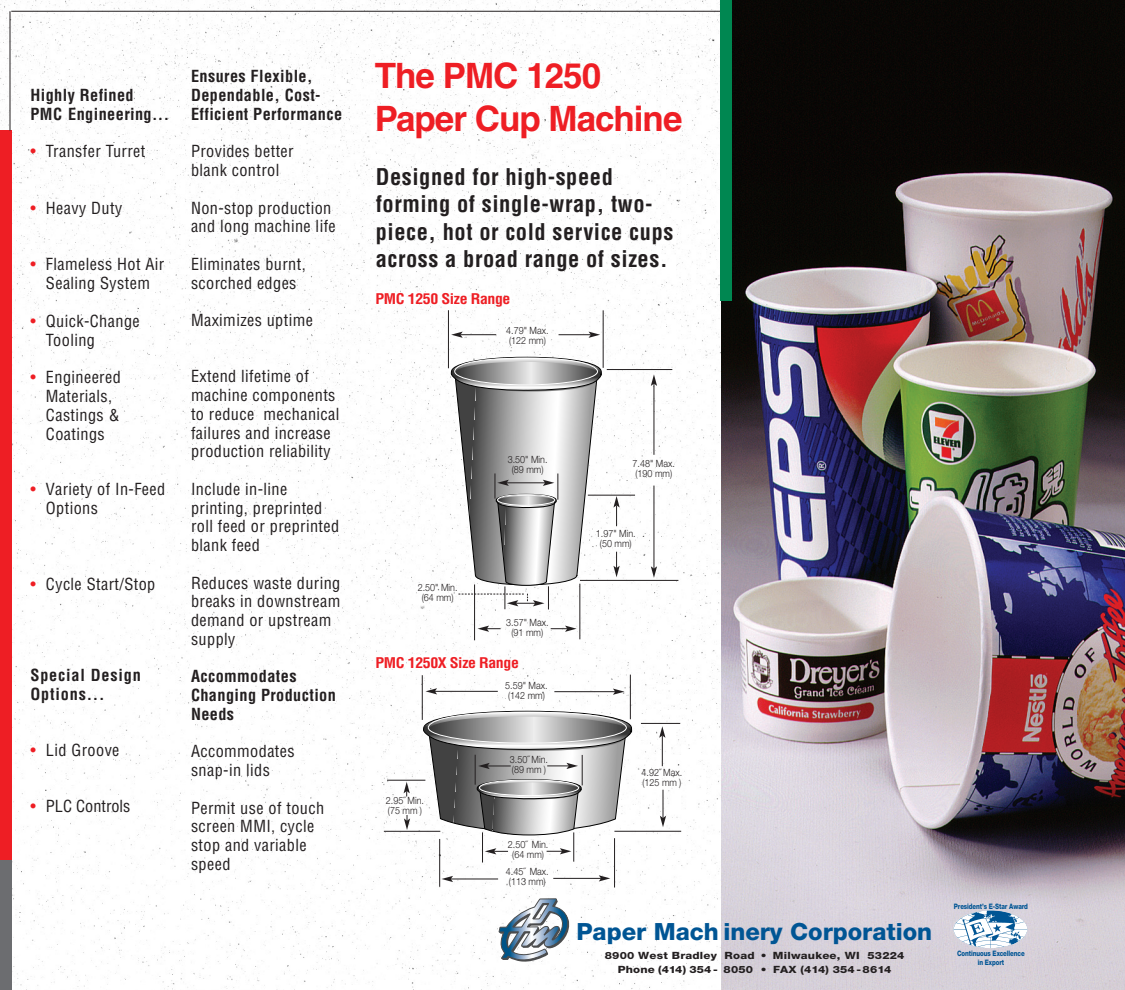
<style>
.page{position:relative;width:1125px;height:990px;background:#fff}
.page>*{position:absolute;margin:0;border:0;box-sizing:border-box;transform-origin:0 0}
.t1{font:700 35px/42.5px "Helvetica";letter-spacing:-.03em;color:#ee1e24}
.t2{font:800 23.75px "Helvetica Neue";color:#005594}
.t3{font:700 condensed 22.5px/27.5px "Helvetica";letter-spacing:.025em;color:#231f20}
.t4{font:condensed 16.25px/18.8px "Helvetica";letter-spacing:.025em;color:#231f20}
.t5{font:700 condensed 16.25px/18.8px "Helvetica";letter-spacing:.025em;color:#231f20}
.t6{font:700 condensed 16.25px/18.8px "Helvetica";letter-spacing:.05em;color:#231f20}
.t7{font:condensed 16.25px "Helvetica";color:#231f20}
.t8{font:700 condensed 14.38px "Helvetica";letter-spacing:-.025em;color:#ee1e24;scale:1.1 1}
.t9{font:300 10px/10px "Helvetica Neue";color:#231f20;scale:.9 1}
.t10{font:800 10px/13.8px "Helvetica Neue";letter-spacing:.015em;color:#231f20;text-align:center;scale:1.15 1}
.t11{font:800 7.5px/8.8px "Helvetica Neue";letter-spacing:-.015em;color:#005594;text-align:center;scale:.8 1}
.s1{color:#ee1e24}
</style>
<div class="page">
<img style="left:0;top:0;width:1125px;height:990px">
<div style="left:721px;top:0;width:11px;height:301px;background:#008751"></div>
<div style="left:0;top:130px;width:11px;height:731px;background:#ee1e24"></div>
<div style="left:0;top:860px;width:11px;height:130px;background:#6c6d70"></div>
<hr style="left:10px;top:11px;width:1px;height:120px;background:#231f20">
<hr style="left:11px;top:11px;width:709px;height:1px;background:#231f20">
<hr style="left:580px;top:580px;width:98px;height:1px;background:#231f20">
<hr style="left:448px;top:310px;width:1px;height:58px;background:#231f20">
<hr style="left:603px;top:310px;width:1px;height:58px;background:#231f20">
<hr style="left:559px;top:334px;width:32px;height:1px;background:#231f20">
<svg style="left:589px;top:332px;width:11px;height:6px"></svg>
<hr style="left:607px;top:369px;width:65px;height:1px;background:#231f20">
<hr style="left:654px;top:384px;width:1px;height:71px;background:#231f20">
<svg style="left:651px;top:374px;width:6px;height:12px"></svg>
<hr style="left:654px;top:486px;width:1px;height:82px;background:#231f20">
<svg style="left:651px;top:566px;width:6px;height:12px"></svg>
<svg style="left:613px;top:496px;width:7px;height:30px"></svg>
<svg style="left:613px;top:552px;width:7px;height:25px"></svg>
<hr style="left:588px;top:495px;width:47px;height:1px;background:#231f20">
<hr style="left:474px;top:584px;width:1px;height:56px;background:#231f20">
<hr style="left:580px;top:584px;width:1px;height:55px;background:#231f20">
<svg style="left:551px;top:626px;width:26px;height:6px"></svg>
<svg style="left:451px;top:357px;width:151px;height:252px"></svg>
<hr style="left:461px;top:334px;width:35px;height:1px;background:#231f20">
<svg style="left:451px;top:332px;width:12px;height:6px"></svg>
<svg style="left:478px;top:626px;width:23px;height:6px"></svg>
<hr style="left:614px;top:831px;width:67px;height:1px;background:#231f20">
<hr style="left:662px;top:736px;width:1px;height:30px;background:#231f20">
<svg style="left:659px;top:726px;width:6px;height:12px"></svg>
<svg style="left:660px;top:790px;width:6px;height:37px"></svg>
<hr style="left:641px;top:723px;width:39px;height:1px;background:#231f20">
<hr style="left:439px;top:839px;width:1px;height:48px;background:#231f20">
<hr style="left:614px;top:838px;width:1px;height:50px;background:#231f20">
<hr style="left:553px;top:878px;width:48px;height:1px;background:#231f20">
<svg style="left:599px;top:875px;width:11px;height:7px"></svg>
<hr style="left:451px;top:879px;width:47px;height:1px;background:#231f20">
<svg style="left:442px;top:876px;width:11px;height:6px"></svg>
<hr style="left:422px;top:675px;width:1px;height:45px;background:#231f20">
<hr style="left:630px;top:675px;width:1px;height:44px;background:#231f20">
<hr style="left:554px;top:691px;width:61px;height:1px;background:#231f20">
<svg style="left:613px;top:689px;width:11px;height:6px"></svg>
<svg style="left:404px;top:782px;width:6px;height:14px"></svg>
<svg style="left:404px;top:815px;width:6px;height:15px"></svg>
<hr style="left:387px;top:780px;width:38px;height:1px;background:#231f20">
<hr style="left:482px;top:832px;width:1px;height:31px;background:#231f20">
<hr style="left:573px;top:832px;width:1px;height:30px;background:#231f20">
<svg style="left:547px;top:848px;width:24px;height:6px"></svg>
<svg style="left:485px;top:848px;width:23px;height:6px"></svg>
<hr style="left:435px;top:691px;width:63px;height:1px;background:#231f20">
<svg style="left:426px;top:688px;width:11px;height:6px"></svg>
<hr style="left:384px;top:831px;width:56px;height:1px;background:#231f20">
<svg style="left:423px;top:711px;width:209px;height:129px"></svg>
<svg style="left:499px;top:899px;width:71px;height:63px"></svg>
<img style="left:953px;top:910px;width:74px;height:38px;border-radius:50%">
<p class="t5" style="left:31px;top:87px;width:140px">Highly Refined<br>PMC Engineering...</p>
<p class="t4" style="left:31px;top:143px;width:116px"><span class="s1">•</span> Transfer Turret</p>
<p class="t4" style="left:31px;top:200px;width:93px"><span class="s1">•</span> Heavy Duty</p>
<p class="t4" style="left:31px;top:256px;width:135px;text-align:center"><span class="s1">•</span> Flameless Hot Air<br>Sealing System</p>
<p class="t4" style="left:46px;top:313px;width:95px;text-indent:-15px"><span class="s1">•</span> Quick-Change<br>Tooling</p>
<p class="t4" style="left:46px;top:369px;width:76px;text-indent:-15px"><span class="s1">•</span> Engineered<br>Materials,<br>Castings &amp;<br>Coatings</p>
<p class="t4" style="left:46px;top:481px;width:121px;text-indent:-15px"><span class="s1">•</span> Variety of In-Feed<br>Options</p>
<p class="t4" style="left:31px;top:576px;width:126px"><span class="s1">•</span> Cycle Start/Stop</p>
<p class="t6" style="left:31px;top:667px;width:112px">Special Design<br>Options...</p>
<p class="t4" style="left:31px;top:742px;width:91px"><span class="s1">•</span> Lid Groove</p>
<p class="t7" style="left:31px;top:800px;width:101px"><span class="s1">•</span> PLC Controls</p>
<p class="t5" style="left:191px;top:68px;width:153px">Ensures Flexible,<br>Dependable, Cost-<br>Efficient Performance</p>
<p class="t4" style="left:191px;top:143px;width:104px">Provides better blank control</p>
<p class="t4" style="left:191px;top:200px;width:146px">Non-stop production and long machine life</p>
<p class="t4" style="left:191px;top:256px;width:116px">Eliminates burnt, scorched edges</p>
<p class="t4" style="left:191px;top:312px;width:124px">Maximizes uptime</p>
<p class="t4" style="left:191px;top:368px;width:150px">Extend lifetime of machine components to reduce mechanical failures and increase production reliability</p>
<p class="t4" style="left:191px;top:481px;width:150px">Include in-line printing, preprinted roll feed or preprinted blank feed</p>
<p class="t4" style="left:191px;top:575px;width:151px">Reduces waste during breaks in downstream demand or upstream supply</p>
<p class="t5" style="left:191px;top:668px;width:146px">Accommodates<br>Changing Production<br>Needs</p>
<p class="t4" style="left:191px;top:743px;width:105px">Accommodates snap-in lids</p>
<p class="t4" style="left:191px;top:800px;width:135px">Permit use of touch screen MMI, cycle stop and variable speed</p>
<h1 class="t1" style="left:375px;top:58px;width:309px">The PMC 1250<br>Paper Cup Machine</h1>
<h3 class="t3" style="left:376px;top:165px;width:299px">Designed for high-speed forming of single-wrap, two&shy;piece, hot or cold service cups across a broad range of sizes.</h3>
<p class="t8" style="left:376px;top:293px;width:124px">PMC 1250 Size Range</p>
<p class="t9" style="left:506px;top:326px;width:49px">4.79" Max. (122 mm)</p>
<p class="t9" style="left:418px;top:583px;width:46px;text-align:center">2.50" Min. (64 mm)</p>
<p class="t9" style="left:508px;top:456px;width:46px;text-align:center">3.50" Min. (89 mm)</p>
<p class="t9" style="left:506px;top:618px;width:49px;text-align:center">3.57" Max. (91 mm)</p>
<p class="t8" style="left:376px;top:657px;width:132px">PMC 1250X Size Range</p>
<p class="t9" style="left:505px;top:681px;width:49px">5.59" Max. (142 mm)</p>
<p class="t9" style="left:386px;top:796px;width:44px">2.95˝ Min. (75 mm )</p>
<p class="t9" style="left:510px;top:755px;width:44px">3.50˝ Min. (89 mm )</p>
<p class="t9" style="left:508px;top:840px;width:46px;text-align:center">2.50˝ Min. (64 mm)</p>
<p class="t9" style="left:506px;top:867px;width:49px;text-align:center">4.45˝ Max. (113 mm)</p>
<p class="t9" style="left:633px;top:460px;width:49px">7.48" Max. (190 mm)</p>
<p class="t9" style="left:596px;top:529px;width:46px;text-align:center">1.97" Min. (50 mm)</p>
<p class="t9" style="left:642px;top:768px;width:47px">4.92˝ Max. (125 mm )</p>
<h2 class="t2" style="left:576px;top:923px;width:357px">Paper Mach inery Corporation</h2>
<p class="t10" style="left:605px;top:950px;width:262px">8900 West Bradley Road • Milwaukee, WI 53224<br>Phone (414) 354- 8050 • FAX (414) 354-8614</p>
<p class="t11" style="left:954px;top:902px;width:94px">President’s E-Star Award</p>
<p class="t11" style="left:957px;top:950px;width:86px">Continuous Excellence in Export</p>
</div>
